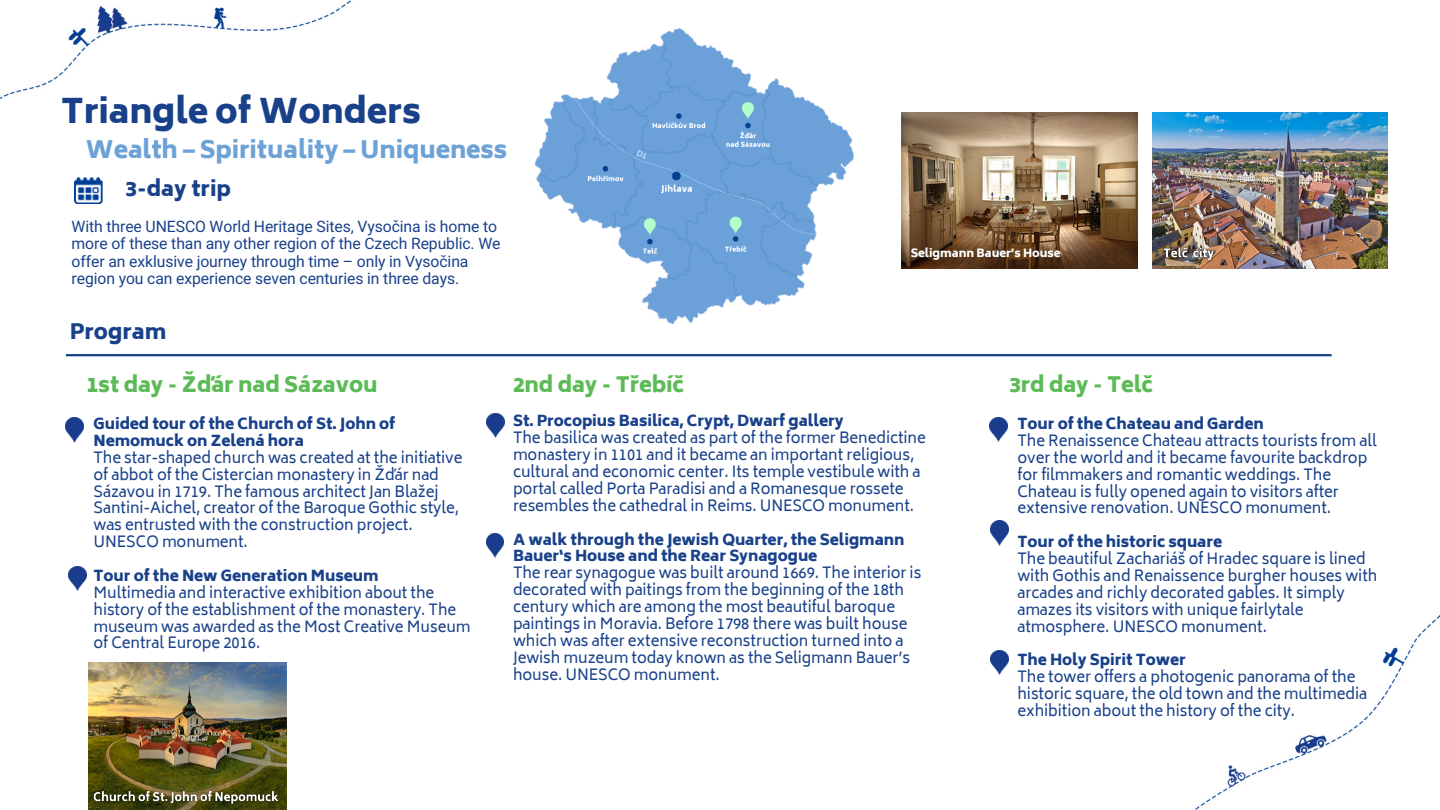
<style>
.page{position:relative;width:1440px;height:810px;background:#fff}
.page>*{position:absolute;margin:0;border:0;box-sizing:border-box;transform-origin:0 0}
.t1{font:800 33.6px "Biryani";letter-spacing:-.005em;color:#19418a}
.t2{font:800 23.7px "Biryani";letter-spacing:-.005em;color:#6da2d6}
.t3{font:800 21px "Biryani";letter-spacing:-.005em;color:#5cbb56}
.t4{font:800 21px "Biryani";color:#19418a}
.t5{font:15.75px/17.4px "Araboto";letter-spacing:-.005em;color:#19418a}
.t6{font:15px/16.9px "Biryani";letter-spacing:-.005em;color:#19418a}
.t7{font:800 15px/16.9px "Biryani";letter-spacing:-.005em;color:#19418a}
.t8{font:800 11.25px "Biryani";letter-spacing:-.005em;color:#fff}
</style>
<div class="page">
<img style="left:0;top:0;width:1440px;height:810px">
<img style="left:75px;top:177px;width:27px;height:27px">
<hr style="left:66px;top:354px;width:1266px;height:2px;background:#19418a">
<img style="left:66px;top:418px;width:17px;height:24px">
<img style="left:487px;top:413px;width:17px;height:24px">
<img style="left:990px;top:417px;width:17px;height:25px">
<img style="left:69px;top:566px;width:17px;height:24px">
<img style="left:486px;top:533px;width:18px;height:24px">
<img style="left:991px;top:521px;width:17px;height:24px">
<img style="left:991px;top:650px;width:17px;height:25px">
<img style="left:89px;top:663px;width:198px;height:147px">
<img style="left:901px;top:113px;width:236px;height:155px">
<img style="left:1153px;top:113px;width:235px;height:155px">
<img style="left:527px;top:28px;width:335px;height:295px">
<img style="left:1158px;top:243px;width:62px;height:23px">
<img style="left:88px;top:786px;width:196px;height:23px">
<p class="t1" style="left:61px;top:92px;width:361px">Triangle of Wonders</p>
<p class="t2" style="left:85px;top:136px;width:423px">Wealth – Spirituality – Uniqueness</p>
<p class="t4" style="left:126px;top:177px;width:107px">3-day trip</p>
<p class="t5" style="left:72px;top:218px;width:431px">With three UNESCO World Heritage Sites, Vysočina is home to more of these than any other region of the Czech Republic. We offer an exklusive journey through time – only in Vysočina region you can experience seven centuries in three days.</p>
<p class="t4" style="left:70px;top:319px;width:98px">Program</p>
<p class="t8" style="left:911px;top:247px;width:151px">Seligmann Bauer’s House</p>
<p class="t3" style="left:87px;top:373px;width:292px">1st day - Žďár nad Sázavou</p>
<p class="t3" style="left:513px;top:373px;width:173px">2nd day - Třebíč</p>
<p class="t3" style="left:1009px;top:373px;width:145px">3rd day - Telč</p>
<p class="t7" style="left:94px;top:415px;width:303px">Guided tour of the Church of St. John of<br>Nemomuck on Zelená hora</p>
<p class="t6" style="left:94px;top:449px;width:370px">The star-shaped church was created at the initiative of abbot of the Cistercian monastery in Žďár nad Sázavou in 1719. The famous architect Jan Blažej Santini-Aichel, creator of the Baroque Gothic style, was entrusted with the construction project.<br>UNESCO monument.</p>
<p class="t7" style="left:94px;top:567px;width:287px">Tour of the New Generation Museum</p>
<p class="t6" style="left:94px;top:584px;width:379px">Multimedia and interactive exhibition about the history of the establishment of the monastery. The museum was awarded as the Most Creative Museum of Central Europe 2016.</p>
<p class="t7" style="left:513px;top:413px;width:332px">St. Procopius Basilica, Crypt, Dwarf gallery</p>
<p class="t6" style="left:513px;top:430px;width:414px">The basilica was created as part of the former Benedictine monastery in 1101 and it became an important religious, cultural and economic center. Its temple vestibule with a portal called Porta Paradisi and a Romanesque rossete resembles the cathedral in Reims. UNESCO monument.</p>
<p class="t7" style="left:513px;top:531px;width:393px">A walk through the Jewish Quarter, the Seligmann<br>Bauer‘s House and the Rear Synagogue</p>
<p class="t6" style="left:513px;top:565px;width:410px">The rear synagogue was built around 1669. The interior is decorated with paitings from the beginning of the 18th century which are among the most beautiful baroque paintings in Moravia. Before 1798 there was built house which was after extensive reconstruction turned into a Jewish muzeum today known as the Seligmann Bauer’s house. UNESCO monument.</p>
<p class="t7" style="left:1017px;top:415px;width:248px">Tour of the Chateau and Garden</p>
<p class="t6" style="left:1017px;top:432px;width:361px">The Renaissence Chateau attracts tourists from all over the world and it became favourite backdrop for filmmakers and romantic weddings. The Chateau is fully opened again to visitors after extensive renovation. UNESCO monument.</p>
<p class="t7" style="left:1017px;top:534px;width:206px">Tour of the historic square</p>
<p class="t6" style="left:1017px;top:550px;width:361px">The beautiful Zachariáš of Hradec square is lined with Gothis and Renaissence burgher houses with arcades and richly decorated gables. It simply amazes its visitors with unique fairlytale atmosphere. UNESCO monument.</p>
<p class="t7" style="left:1017px;top:652px;width:170px">The Holy Spirit Tower</p>
<p class="t6" style="left:1017px;top:669px;width:351px">The tower offers a photogenic panorama of the historic square, the old town and the multimedia exhibition about the history of the city.</p>
</div>
